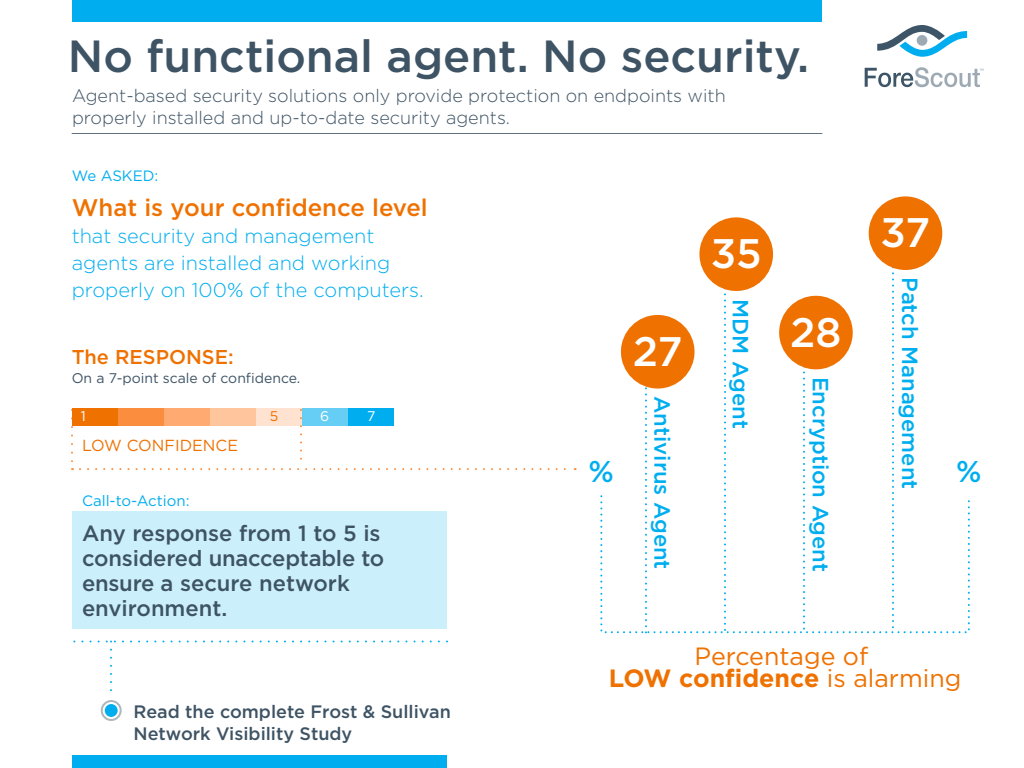
<style>
.page{position:relative;width:1024px;height:768px;background:#fff}
.page>*{position:absolute;margin:0;border:0;box-sizing:border-box;transform-origin:0 0}
.t1{font:500 45px "Gotham";color:#3e5364}
.t2{font:500 41.2px "Gotham";letter-spacing:-.005em;color:#fff}
.t3{font:500 30px "Gotham";color:#00aeef}
.t4{font:25px/22px "Gotham";color:#ef7100;text-align:center}
.t5{font:500 24px "Gotham";color:#ef7100}
.t6{font:500 22px/25px "Gotham";letter-spacing:-.01em;color:#3e5364}
.t7{font:500 22px "Gotham";color:#00aeef}
.t8{font:300 20px/27px "Gotham";color:#00aeef}
.t9{font:500 20px "Gotham";color:#ef7100}
.t10{font:300 18px/22px "Gotham";color:#3e5364}
.t11{font:500 18px/22px "Gotham";color:#3e5364}
.t12{font:16px "Gotham";color:#ef7100}
.t13{font:15px "Gotham";color:#00aeef}
.t14{font:14px "Gotham";color:#3e5364}
.t15{font:14px "Gotham";color:#fff}
.t16{font:14px "Gotham";color:#ef7100}
.s1{font-weight:700}
</style>
<div class="page">
<div style="left:72px;top:0;width:750px;height:22px;background:#00aeef"></div>
<hr style="left:72px;top:133px;width:750px;height:1px;background:#627281">
<svg style="left:71px;top:418px;width:2px;height:52px"></svg>
<div style="left:72px;top:408px;width:46px;height:18px;background:#ef7100"></div>
<div style="left:118px;top:408px;width:46px;height:18px;background:#fa8e3e"></div>
<div style="left:164px;top:408px;width:46px;height:18px;background:#ffaa70"></div>
<div style="left:210px;top:408px;width:46px;height:18px;background:#ffc69e"></div>
<div style="left:256px;top:408px;width:46px;height:18px;background:#ffe2d0"></div>
<div style="left:302px;top:408px;width:46px;height:18px;background:#66cef5"></div>
<div style="left:348px;top:408px;width:46px;height:18px;background:#00aeef"></div>
<div style="left:72px;top:511px;width:375px;height:118px;background:#cceffc"></div>
<div style="left:72px;top:755px;width:375px;height:13px;background:#00aeef"></div>
<div style="left:105px;top:704px;width:13px;height:13px;background:#00aeef;border-radius:50%"></div>
<div style="left:101px;top:700px;width:21px;height:21px;border:2px solid #aeb6be;border-radius:50%"></div>
<svg style="left:73px;top:640px;width:374px;height:52px"></svg>
<svg style="left:80px;top:410px;width:496px;height:60px"></svg>
<svg style="left:645px;top:387px;width:2px;height:241px"></svg>
<svg style="left:724px;top:289px;width:2px;height:341px"></svg>
<svg style="left:803px;top:367px;width:2px;height:263px"></svg>
<svg style="left:892px;top:268px;width:2px;height:361px"></svg>
<div style="left:621px;top:315px;width:74px;height:74px;background:#ef7100;border-radius:50%"></div>
<div style="left:699px;top:217px;width:74px;height:74px;background:#ef7100;border-radius:50%"></div>
<div style="left:779px;top:296px;width:74px;height:73px;background:#ef7100;border-radius:50%"></div>
<div style="left:869px;top:196px;width:73px;height:74px;background:#ef7100;border-radius:50%"></div>
<svg style="left:877px;top:25px;width:90px;height:32px"></svg>
<div style="left:917px;top:35px;width:10px;height:11px;background:#9eaab3;border-radius:50%"></div>
<svg style="left:865px;top:67px;width:119px;height:20px"></svg>
<h1 class="t1" style="left:68px;top:31px;width:743px">No functional agent. No security.</h1>
<p class="t10" style="left:72px;top:84px;width:655px">Agent-based security solutions only provide protection on endpoints with properly installed and up-to-date security agents.</p>
<p class="t13" style="left:72px;top:167px;width:88px">We ASKED:</p>
<h3 class="t5" style="left:72px;top:194px;width:358px">What is your confidence level</h3>
<p class="t8" style="left:72px;top:222px;width:354px">that security and management agents are installed and working properly on 100% of the computers.</p>
<p class="t9" style="left:72px;top:345px;width:163px">The RESPONSE:</p>
<p class="t14" style="left:72px;top:371px;width:230px">On a 7-point scale of confidence.</p>
<p class="t15" style="left:81px;top:409px;width:7px">1</p>
<p class="t16" style="left:270px;top:409px;width:10px">5</p>
<p class="t15" style="left:320px;top:409px;width:11px">6</p>
<p class="t15" style="left:367px;top:409px;width:10px">7</p>
<p class="t12" style="left:82px;top:436px;width:158px">LOW CONFIDENCE</p>
<p class="t13" style="left:82px;top:492px;width:109px">Call-to-Action:</p>
<p class="t6" style="left:82px;top:520px;width:304px">Any response from 1 to 5 is considered unacceptable to ensure a secure network environment.</p>
<p class="t11" style="left:134px;top:700px;width:319px">Read the complete Frost &amp; Sullivan<br>Network Visibility Study</p>
<h2 class="t2" style="left:711px;top:230px;width:52px">35</h2>
<h2 class="t2" style="left:881px;top:209px;width:51px">37</h2>
<p class="t7" style="left:923px;top:277px;width:214px;rotate:90deg">Patch Management</p>
<p class="t7" style="left:753px;top:299px;width:131px;rotate:90deg">MDM Agent</p>
<h2 class="t2" style="left:790px;top:309px;width:53px">28</h2>
<h2 class="t2" style="left:633px;top:328px;width:52px">27</h2>
<p class="t7" style="left:833px;top:377px;width:197px;rotate:90deg">Encryption Agent</p>
<p class="t7" style="left:675px;top:396px;width:175px;rotate:90deg">Antivirus Agent</p>
<h3 class="t3" style="left:589px;top:454px;width:27px">%</h3>
<h3 class="t3" style="left:956px;top:454px;width:27px">%</h3>
<h3 class="t4" style="left:609px;top:645px;width:354px">Percentage of<br><span class="s1">LOW confidence</span> is alarming</h3>
</div>
